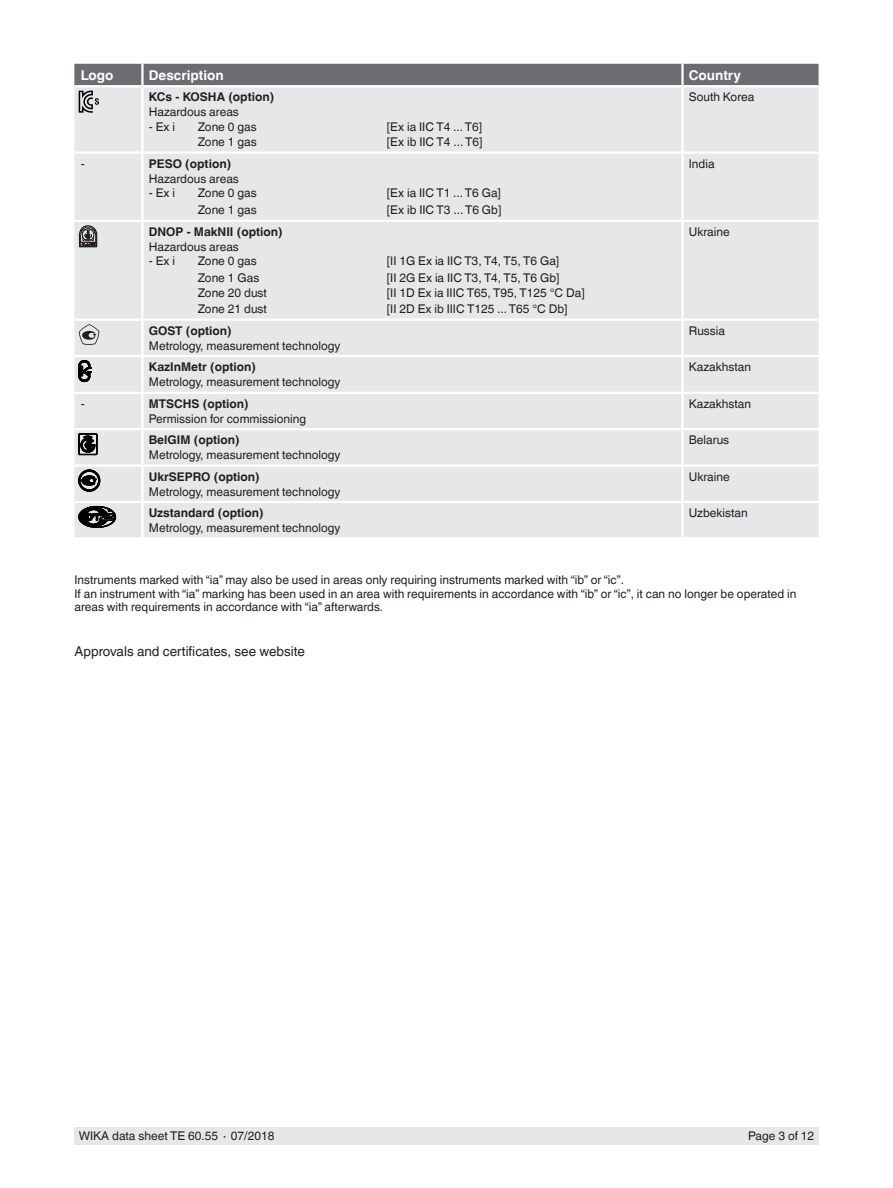
<style>
.page{position:relative;width:893px;height:1188px;background:#fff}
.page>*{position:absolute;margin:0;border:0;box-sizing:border-box;transform-origin:0 0}
.t1{font:13.5px "Helvetica World";color:#231f20}
.t2{font:700 13.5px "Helvetica World";color:#fff}
.t3{font:12px/13.5px "Helvetica World";color:#231f20}
.t4{font:700 12px "Helvetica World";color:#231f20}
</style>
<div class="page">
<div style="left:74px;top:1128px;width:745px;height:17px;background:#e6e7e9"></div>
<div style="left:74px;top:113px;width:745px;height:424px;background:#e6e7e9"></div>
<hr style="left:142px;top:355px;width:540px;height:2px;background:#fff">
<hr style="left:74px;top:151px;width:68px;height:3px;background:#fff">
<hr style="left:142px;top:151px;width:540px;height:3px;background:#fff">
<hr style="left:141px;top:154px;width:3px;height:66px;background:#fff">
<hr style="left:682px;top:151px;width:137px;height:3px;background:#fff">
<hr style="left:681px;top:154px;width:3px;height:66px;background:#fff">
<hr style="left:141px;top:357px;width:3px;height:35px;background:#fff">
<hr style="left:681px;top:357px;width:3px;height:35px;background:#fff">
<hr style="left:141px;top:430px;width:3px;height:34px;background:#fff">
<hr style="left:681px;top:430px;width:3px;height:34px;background:#fff">
<hr style="left:681px;top:222px;width:3px;height:97px;background:#fff">
<hr style="left:142px;top:319px;width:540px;height:2px;background:#fff">
<hr style="left:682px;top:319px;width:137px;height:2px;background:#fff">
<hr style="left:142px;top:464px;width:540px;height:3px;background:#fff">
<hr style="left:141px;top:467px;width:3px;height:34px;background:#fff">
<hr style="left:682px;top:464px;width:137px;height:3px;background:#fff">
<hr style="left:681px;top:467px;width:3px;height:34px;background:#fff">
<hr style="left:141px;top:222px;width:3px;height:97px;background:#fff">
<hr style="left:74px;top:319px;width:68px;height:2px;background:#fff">
<hr style="left:74px;top:464px;width:68px;height:3px;background:#fff">
<hr style="left:74px;top:220px;width:68px;height:2px;background:#fff">
<hr style="left:142px;top:220px;width:540px;height:2px;background:#fff">
<hr style="left:682px;top:220px;width:137px;height:2px;background:#fff">
<hr style="left:74px;top:428px;width:68px;height:2px;background:#fff">
<hr style="left:142px;top:428px;width:540px;height:2px;background:#fff">
<hr style="left:682px;top:428px;width:137px;height:2px;background:#fff">
<hr style="left:74px;top:501px;width:68px;height:2px;background:#fff">
<hr style="left:142px;top:501px;width:540px;height:2px;background:#fff">
<hr style="left:682px;top:501px;width:137px;height:2px;background:#fff">
<hr style="left:74px;top:392px;width:68px;height:2px;background:#fff">
<hr style="left:142px;top:392px;width:540px;height:2px;background:#fff">
<hr style="left:141px;top:394px;width:3px;height:34px;background:#fff">
<hr style="left:682px;top:392px;width:137px;height:2px;background:#fff">
<hr style="left:681px;top:394px;width:3px;height:34px;background:#fff">
<hr style="left:141px;top:503px;width:3px;height:34px;background:#fff">
<hr style="left:681px;top:503px;width:3px;height:34px;background:#fff">
<hr style="left:141px;top:87px;width:3px;height:64px;background:#fff">
<hr style="left:74px;top:355px;width:68px;height:2px;background:#fff">
<hr style="left:681px;top:87px;width:3px;height:64px;background:#fff">
<hr style="left:682px;top:355px;width:137px;height:2px;background:#fff">
<hr style="left:681px;top:321px;width:3px;height:34px;background:#fff">
<hr style="left:141px;top:321px;width:3px;height:34px;background:#fff">
<svg style="left:74px;top:64px;width:745px;height:49px;background:#b1b2b5"></svg>
<svg style="left:79px;top:225px;width:18px;height:22px"></svg>
<svg style="left:79px;top:324px;width:20px;height:21px"></svg>
<svg style="left:79px;top:360px;width:12px;height:22px"></svg>
<svg style="left:79px;top:434px;width:18px;height:21px"></svg>
<svg style="left:79px;top:470px;width:21px;height:21px"></svg>
<svg style="left:79px;top:506px;width:37px;height:22px"></svg>
<p class="t2" style="left:81px;top:67px;width:34px">Logo</p>
<p class="t2" style="left:149px;top:67px;width:76px">Description</p>
<p class="t2" style="left:689px;top:67px;width:54px">Country</p>
<p class="t4" style="left:149px;top:90px;width:127px">KCs - KOSHA (option)</p>
<p class="t3" style="left:149px;top:105px;width:92px">Hazardous areas</p>
<p class="t3" style="left:149px;top:120px;width:28px">- Ex i</p>
<p class="t3" style="left:198px;top:120px;width:61px">Zone 0 gas</p>
<p class="t3" style="left:387px;top:120px;width:97px">[Ex ia IIC T4 ... T6]</p>
<p class="t3" style="left:198px;top:135px;width:61px">Zone 1 gas</p>
<p class="t3" style="left:387px;top:135px;width:97px">[Ex ib IIC T4 ... T6]</p>
<p class="t3" style="left:689px;top:90px;width:67px">South Korea</p>
<p class="t3" style="left:81px;top:157px;width:5px">-</p>
<p class="t4" style="left:149px;top:156px;width:84px">PESO (option)</p>
<p class="t3" style="left:149px;top:172px;width:92px">Hazardous areas</p>
<p class="t3" style="left:149px;top:186px;width:28px">- Ex i</p>
<p class="t3" style="left:198px;top:186px;width:61px">Zone 0 gas</p>
<p class="t3" style="left:387px;top:186px;width:115px">[Ex ia IIC T1 ... T6 Ga]</p>
<p class="t3" style="left:198px;top:203px;width:61px">Zone 1 gas</p>
<p class="t3" style="left:387px;top:203px;width:116px">[Ex ib IIC T3 ... T6 Gb]</p>
<p class="t3" style="left:689px;top:157px;width:27px">India</p>
<p class="t4" style="left:149px;top:225px;width:135px">DNOP - MakNII (option)</p>
<p class="t3" style="left:149px;top:240px;width:92px">Hazardous areas</p>
<p class="t3" style="left:149px;top:254px;width:28px">- Ex i</p>
<p class="t3" style="left:198px;top:254px;width:61px">Zone 0 gas</p>
<p class="t3" style="left:387px;top:254px;width:174px">[II 1G Ex ia IIC T3, T4, T5, T6 Ga]</p>
<p class="t3" style="left:198px;top:271px;width:63px">Zone 1 Gas</p>
<p class="t3" style="left:387px;top:271px;width:174px">[II 2G Ex ia IIC T3, T4, T5, T6 Gb]</p>
<p class="t3" style="left:198px;top:286px;width:71px">Zone 20 dust</p>
<p class="t3" style="left:387px;top:286px;width:199px">[II 1D Ex ia IIIC T65, T95, T125 °C Da]</p>
<p class="t3" style="left:198px;top:302px;width:71px">Zone 21 dust</p>
<p class="t3" style="left:387px;top:302px;width:182px">[II 2D Ex ib IIIC T125 ... T65 °C Db]</p>
<p class="t3" style="left:689px;top:225px;width:42px">Ukraine</p>
<p class="t4" style="left:149px;top:324px;width:84px">GOST (option)</p>
<p class="t3" style="left:149px;top:339px;width:193px">Metrology, measurement technology</p>
<p class="t3" style="left:689px;top:324px;width:38px">Russia</p>
<p class="t4" style="left:149px;top:360px;width:109px">KazInMetr (option)</p>
<p class="t3" style="left:149px;top:375px;width:193px">Metrology, measurement technology</p>
<p class="t3" style="left:689px;top:360px;width:64px">Kazakhstan</p>
<p class="t3" style="left:81px;top:397px;width:5px">-</p>
<p class="t4" style="left:149px;top:397px;width:101px">MTSCHS (option)</p>
<p class="t3" style="left:149px;top:412px;width:159px">Permission for commissioning</p>
<p class="t3" style="left:689px;top:397px;width:64px">Kazakhstan</p>
<p class="t4" style="left:149px;top:433px;width:92px">BelGIM (option)</p>
<p class="t3" style="left:149px;top:448px;width:193px">Metrology, measurement technology</p>
<p class="t3" style="left:689px;top:433px;width:42px">Belarus</p>
<p class="t4" style="left:149px;top:469px;width:112px">UkrSEPRO (option)</p>
<p class="t3" style="left:149px;top:485px;width:193px">Metrology, measurement technology</p>
<p class="t3" style="left:689px;top:470px;width:42px">Ukraine</p>
<p class="t4" style="left:149px;top:506px;width:116px">Uzstandard (option)</p>
<p class="t3" style="left:149px;top:521px;width:193px">Metrology, measurement technology</p>
<p class="t3" style="left:689px;top:506px;width:60px">Uzbekistan</p>
<p class="t3" style="left:74px;top:574px;width:724px">Instruments marked with “ia” may also be used in areas only requiring instruments marked with “ib” or “ic”.<br>If an instrument with “ia” marking has been used in an area with requirements in accordance with “ib” or “ic”, it can no longer be operated in areas with requirements in accordance with “ia” afterwards.</p>
<p class="t1" style="left:74px;top:644px;width:232px">Approvals and certificates, see website</p>
<p class="t3" style="left:79px;top:1130px;width:197px">WIKA data sheet TE 60.55 ∙ 07/2018</p>
<p class="t3" style="left:748px;top:1130px;width:68px">Page 3 of 12</p>
</div>
